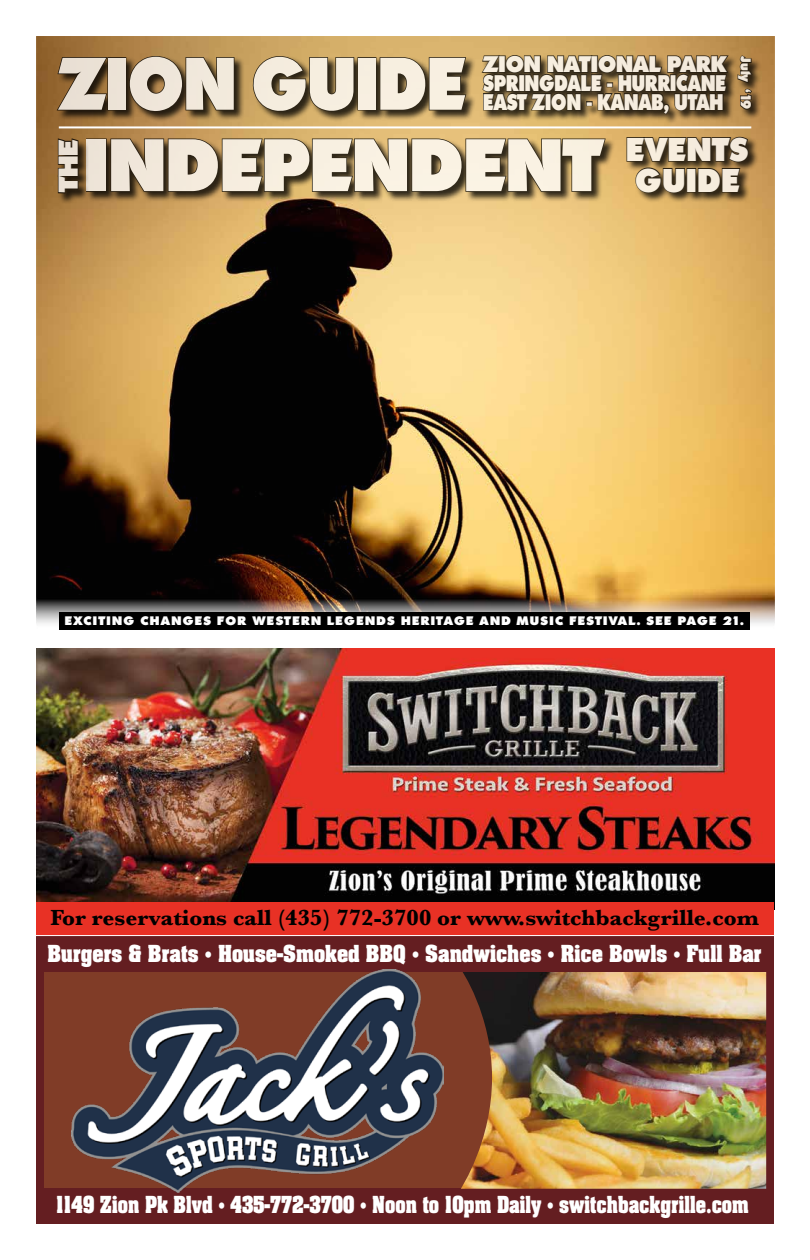
<style>
.page{position:relative;width:810px;height:1260px;background:#fff}
.page>*{position:absolute;margin:0;border:0;box-sizing:border-box;transform-origin:0 0}
.t1{font:800 72px "Opine";color:#fff}
.t2{font:800 72px "Opine";color:#fff;scale:.91 1}
.t3{font:800 32px/30.8px "Opine";letter-spacing:.025em;color:#fff}
.t4{font:800 26.6px "Opine";color:#fff;scale:1.05 1}
.t5{font:700 22.7px "Baskerville";color:#000}
.t6{font:800 22px/18.8px "Opine";color:#fff;text-align:justify}
.t7{font:700 20px "Aachen";color:#fff;scale:.83 1}
.t8{font:700 20px "Aachen";color:#fff;scale:.9 1}
.t9{font:800 14px "Opine";letter-spacing:-.005em;color:#fff;scale:.87 1}
.t10{font:800 12px "Opine";letter-spacing:.105em;color:#fff;scale:1.05 1}
</style>
<div class="page">
<img style="left:36px;top:36px;width:738px;height:588px">
<svg style="left:754px;top:136px;width:5px;height:67px"></svg>
<svg style="left:754px;top:56px;width:8px;height:64px"></svg>
<svg style="left:55px;top:44px;width:699px;height:177px"></svg>
<div style="left:59px;top:612px;width:691px;height:18px;background:#000"></div>
<hr style="left:59px;top:126px;width:692px;height:2px;background:#fff">
<div style="left:36px;top:944px;width:733px;height:273px;background:#803c27"></div>
<div style="left:40px;top:1188px;width:729px;height:32px;background:#641e21"></div>
<div style="left:36px;top:936px;width:738px;height:288px;border:8px solid #641e21"></div>
<img style="left:36px;top:648px;width:738px;height:255px">
<div style="left:36px;top:903px;width:738px;height:33px;background:#e83125"></div>
<img style="left:461px;top:972px;width:305px;height:217px">
<div style="left:40px;top:940px;width:729px;height:32px;background:#641e21"></div>
<img style="left:72px;top:970px;width:372px;height:222px">
<hr style="left:36px;top:935px;width:738px;height:1px;background:#fff">
<h1 class="t2" style="left:59px;top:49px;width:449px">ZION GUIDE</h1>
<h3 class="t6" style="left:483px;top:56px;width:245px">ZION NATIONAL PARK SPRINGDALE - HURRICANE EAST ZION - KANAB, UTAH</h3>
<h2 class="t3" style="left:626px;top:135px;width:124px">EVENTS<br>GUIDE</h2>
<p class="t9" style="left:753px;top:56px;width:62px;rotate:90deg">July ‘19</p>
<h3 class="t4" style="left:55px;top:192px;width:52px;rotate:-90deg">THE</h3>
<h1 class="t1" style="left:84px;top:130px;width:520px">INDEPENDENT</h1>
<p class="t10" style="left:65px;top:615px;width:648px">EXCITING CHANGES FOR WESTERN LEGENDS HERITAGE AND MUSIC FESTIVAL. SEE PAGE 21.</p>
<h3 class="t5" style="left:50px;top:902px;width:710px">For reservations call (435) 772-3700 or www.switchbackgrille.com</h3>
<h3 class="t8" style="left:47px;top:939px;width:795px">Burgers &amp; Brats • House-Smoked BBQ • Sandwiches • Rice Bowls • Full Bar</h3>
<h3 class="t7" style="left:56px;top:1190px;width:836px">1149 Zion Pk Blvd • 435-772-3700 • Noon to 10pm Daily • switchbackgrille.com</h3>
</div>
